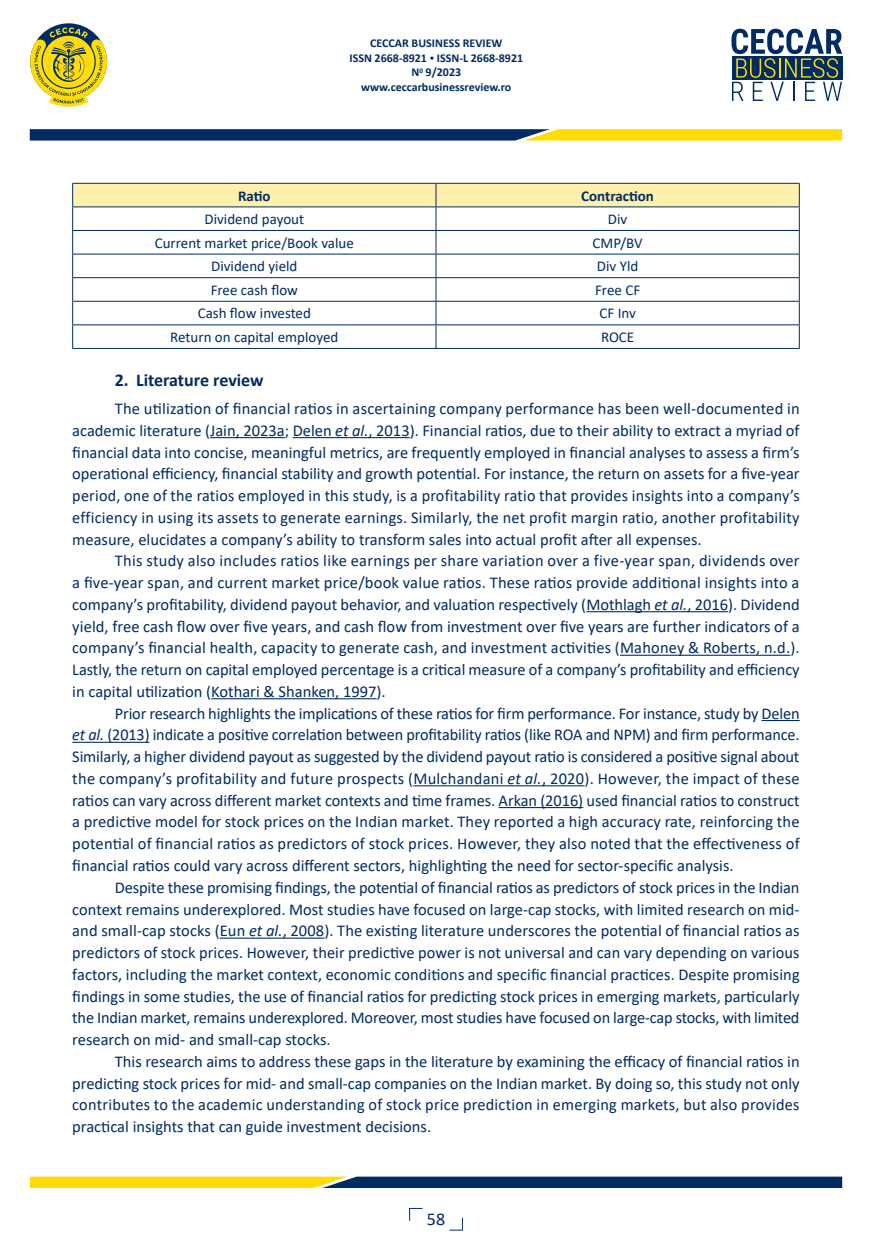
<style>
.page{position:relative;width:872px;height:1255px;background:#fff}
.page>*{position:absolute;margin:0;border:0;box-sizing:border-box;transform-origin:0 0}
.t1{font:700 18px "Calibri";color:#002c62}
.t2{font:18px "Calibri";color:#002c62}
.t3{font:16.5px/21.8px "Calibri";color:#002c62;text-align:justify}
.t4{font:15px "Calibri";color:#002c62}
.t5{font:700 15px "Calibri";color:#002c62}
.t6{font:700 12px/14.4px "Calibri";color:#002c62;text-align:center}
.s1{font-size:9px}
.s2{font-style:italic}
</style>
<div class="page">
<svg style="left:409px;top:1207px;width:13px;height:13px"></svg>
<svg style="left:30px;top:27px;width:77px;height:80px"></svg>
<svg style="left:731px;top:29px;width:111px;height:72px"></svg>
<svg style="left:30px;top:129px;width:812px;height:11px;background:#637144"></svg>
<svg style="left:30px;top:1176px;width:812px;height:11px;background:#6a774c"></svg>
<svg style="left:449px;top:1217px;width:14px;height:13px"></svg>
<hr style="left:210px;top:437px;width:75px;height:1px;background:#002c62">
<hr style="left:293px;top:437px;width:117px;height:1px;background:#002c62">
<hr style="left:586px;top:611px;width:142px;height:1px;background:#002c62">
<hr style="left:620px;top:654px;width:170px;height:1px;background:#002c62">
<hr style="left:211px;top:698px;width:165px;height:1px;background:#002c62">
<hr style="left:761px;top:720px;width:38px;height:1px;background:#002c62">
<hr style="left:72px;top:741px;width:77px;height:1px;background:#002c62">
<hr style="left:413px;top:785px;width:171px;height:1px;background:#002c62">
<hr style="left:498px;top:807px;width:85px;height:1px;background:#002c62">
<hr style="left:220px;top:937px;width:104px;height:1px;background:#002c62">
<svg style="left:72px;top:183px;width:728px;height:165px"></svg>
<hr style="left:72px;top:348px;width:364px;height:1px;background:#002c62">
<hr style="left:436px;top:348px;width:363px;height:1px;background:#002c62">
<p class="t6" style="left:349px;top:36px;width:175px">CECCAR BUSINESS REVIEW<br>ISSN 2668-8921 <span class="s1">•</span> ISSN-L 2668-8921<br>N<sup>0</sup> 9/2023 www.ceccarbusinessreview.ro</p>
<p class="t5" style="left:238px;top:185px;width:34px">Ratio</p>
<p class="t5" style="left:581px;top:185px;width:74px">Contraction</p>
<p class="t4" style="left:204px;top:209px;width:101px">Dividend payout</p>
<p class="t4" style="left:608px;top:209px;width:21px">Div</p>
<p class="t4" style="left:155px;top:232px;width:201px">Current market price/Book value</p>
<p class="t4" style="left:592px;top:232px;width:52px">CMP/BV</p>
<p class="t4" style="left:211px;top:256px;width:88px">Dividend yield</p>
<p class="t4" style="left:597px;top:256px;width:43px">Div Yld</p>
<p class="t4" style="left:211px;top:279px;width:89px">Free cash flow</p>
<p class="t4" style="left:595px;top:279px;width:47px">Free CF</p>
<p class="t4" style="left:198px;top:303px;width:115px">Cash flow invested</p>
<p class="t4" style="left:599px;top:303px;width:38px">CF Inv</p>
<p class="t4" style="left:170px;top:327px;width:169px">Return on capital employed</p>
<p class="t4" style="left:601px;top:327px;width:35px">ROCE</p>
<p class="t1" style="left:115px;top:367px;width:150px">2. Literature review</p>
<p class="t3" style="left:72px;top:397px;width:729px;text-indent:43px">The utilization of financial ratios in ascertaining company performance has been well-documented in academic literature (Jain, 2023a; Delen <span class="s2">et al.</span>, 2013). Financial ratios, due to their ability to extract a myriad of financial data into concise, meaningful metrics, are frequently employed in financial analyses to assess a firm’s operational efficiency, financial stability and growth potential. For instance, the return on assets for a five-year period, one of the ratios employed in this study, is a profitability ratio that provides insights into a company’s efficiency in using its assets to generate earnings. Similarly, the net profit margin ratio, another profitability measure, elucidates a company’s ability to transform sales into actual profit after all expenses.</p>
<p class="t3" style="left:72px;top:549px;width:729px;text-indent:43px">This study also includes ratios like earnings per share variation over a five-year span, dividends over a five-year span, and current market price/book value ratios. These ratios provide additional insights into a company’s profitability, dividend payout behavior, and valuation respectively (Mothlagh <span class="s2">et al.</span>, 2016). Dividend yield, free cash flow over five years, and cash flow from investment over five years are further indicators of a company’s financial health, capacity to generate cash, and investment activities (Mahoney &amp; Roberts, n.d.).<br>Lastly, the return on capital employed percentage is a critical measure of a company’s profitability and efficiency in capital utilization (Kothari &amp; Shanken, 1997).</p>
<p class="t3" style="left:72px;top:702px;width:729px;text-indent:43px">Prior research highlights the implications of these ratios for firm performance. For instance, study by Delen <span class="s2">et al.</span> (2013) indicate a positive correlation between profitability ratios (like ROA and NPM) and firm performance.<br>Similarly, a higher dividend payout as suggested by the dividend payout ratio is considered a positive signal about the company’s profitability and future prospects (Mulchandani <span class="s2">et al.</span>, 2020). However, the impact of these ratios can vary across different market contexts and time frames. Arkan (2016) used financial ratios to construct a predictive model for stock prices on the Indian market. They reported a high accuracy rate, reinforcing the potential of financial ratios as predictors of stock prices. However, they also noted that the effectiveness of financial ratios could vary across different sectors, highlighting the need for sector-specific analysis.</p>
<p class="t3" style="left:72px;top:876px;width:729px;text-indent:43px">Despite these promising findings, the potential of financial ratios as predictors of stock prices in the Indian context remains underexplored. Most studies have focused on large-cap stocks, with limited research on mid&shy;and small-cap stocks (Eun <span class="s2">et al.</span>, 2008). The existing literature underscores the potential of financial ratios as predictors of stock prices. However, their predictive power is not universal and can vary depending on various factors, including the market context, economic conditions and specific financial practices. Despite promising findings in some studies, the use of financial ratios for predicting stock prices in emerging markets, particularly the Indian market, remains underexplored. Moreover, most studies have focused on large-cap stocks, with limited research on mid- and small-cap stocks.</p>
<p class="t3" style="left:72px;top:1050px;width:729px;text-indent:43px">This research aims to address these gaps in the literature by examining the efficacy of financial ratios in predicting stock prices for mid- and small-cap companies on the Indian market. By doing so, this study not only contributes to the academic understanding of stock price prediction in emerging markets, but also provides practical insights that can guide investment decisions.</p>
<p class="t2" style="left:427px;top:1206px;width:20px">58</p>
</div>
